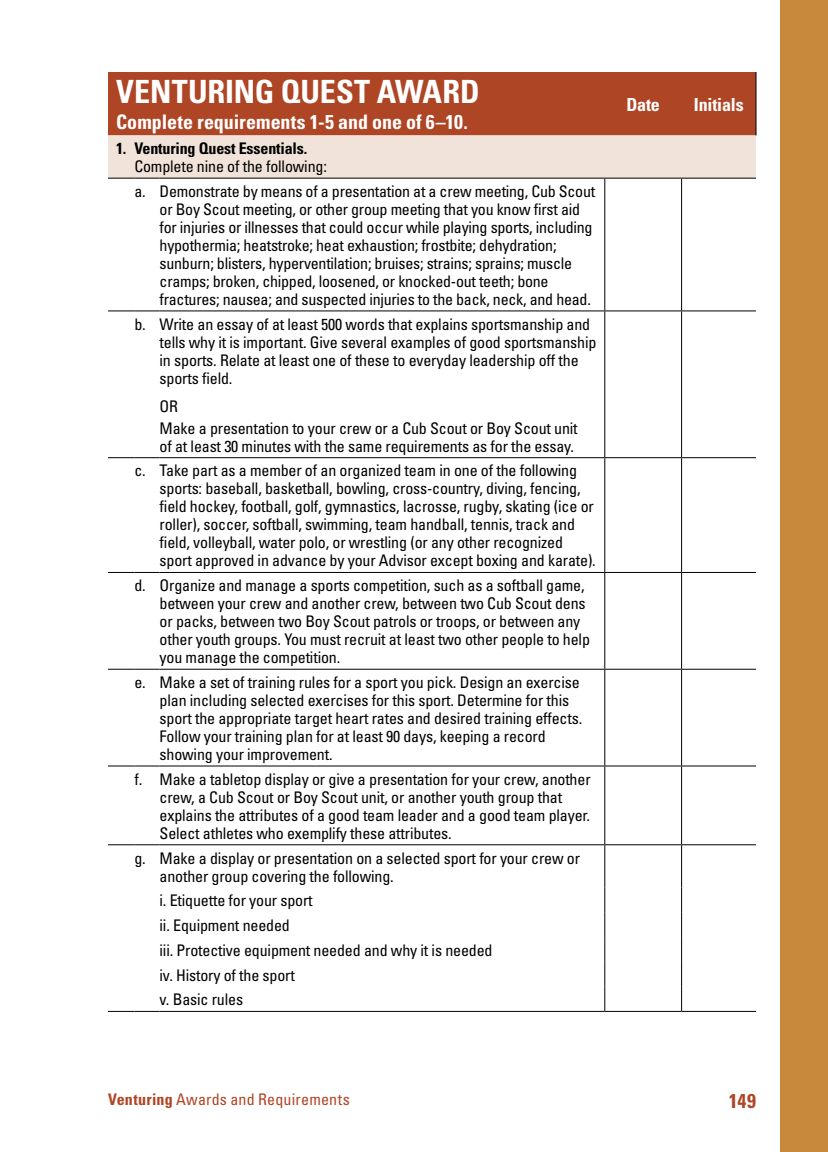
<style>
.page{position:relative;width:828px;height:1152px;background:#fff}
.page>*{position:absolute;margin:0;border:0;box-sizing:border-box;transform-origin:0 0}
.t1{font:700 condensed 32px "Univers";letter-spacing:-.005em;color:#fff}
.t2{font:700 condensed 20px "Univers";color:#fff}
.t3{font:700 condensed 20px "Univers";color:#ae4525}
.t4{font:700 condensed 18px "Univers";letter-spacing:-.01em;color:#fff}
.t5{font:condensed 16px/18px "Univers";letter-spacing:-.01em;color:#000}
.t6{font:condensed 16px "Univers";letter-spacing:.015em;color:#ae4525}
.t7{font:700 condensed 16px "Univers";letter-spacing:-.01em;color:#000}
.s1{font-weight:700}
</style>
<div class="page">
<div style="left:108px;top:72px;width:648px;height:63px;background:#ae4525"></div>
<div style="left:108px;top:135px;width:648px;height:44px;background:#f1e3da"></div>
<hr style="left:160px;top:178px;width:445px;height:1px;background:#000">
<hr style="left:605px;top:178px;width:77px;height:1px;background:#000">
<hr style="left:604px;top:179px;width:1px;height:131px;background:#000">
<hr style="left:682px;top:178px;width:74px;height:1px;background:#000">
<hr style="left:681px;top:179px;width:1px;height:131px;background:#000">
<svg style="left:108px;top:310px;width:52px;height:1px"></svg>
<hr style="left:160px;top:310px;width:445px;height:1px;background:#000">
<hr style="left:605px;top:310px;width:77px;height:1px;background:#000">
<hr style="left:604px;top:311px;width:1px;height:146px;background:#000">
<hr style="left:682px;top:310px;width:74px;height:1px;background:#000">
<hr style="left:681px;top:311px;width:1px;height:146px;background:#000">
<svg style="left:108px;top:457px;width:52px;height:1px"></svg>
<hr style="left:160px;top:457px;width:445px;height:1px;background:#000">
<hr style="left:605px;top:457px;width:77px;height:1px;background:#000">
<hr style="left:604px;top:458px;width:1px;height:114px;background:#000">
<hr style="left:682px;top:457px;width:74px;height:1px;background:#000">
<hr style="left:681px;top:458px;width:1px;height:114px;background:#000">
<svg style="left:108px;top:572px;width:52px;height:1px"></svg>
<hr style="left:160px;top:572px;width:445px;height:1px;background:#000">
<hr style="left:605px;top:572px;width:77px;height:1px;background:#000">
<hr style="left:604px;top:573px;width:1px;height:96px;background:#000">
<hr style="left:682px;top:572px;width:74px;height:1px;background:#000">
<hr style="left:681px;top:573px;width:1px;height:96px;background:#000">
<svg style="left:108px;top:669px;width:52px;height:1px"></svg>
<hr style="left:160px;top:669px;width:445px;height:1px;background:#000">
<hr style="left:605px;top:669px;width:77px;height:1px;background:#000">
<hr style="left:604px;top:670px;width:1px;height:96px;background:#000">
<hr style="left:682px;top:669px;width:74px;height:1px;background:#000">
<hr style="left:681px;top:670px;width:1px;height:96px;background:#000">
<svg style="left:108px;top:766px;width:52px;height:1px"></svg>
<hr style="left:160px;top:766px;width:445px;height:1px;background:#000">
<hr style="left:605px;top:766px;width:77px;height:1px;background:#000">
<hr style="left:604px;top:767px;width:1px;height:77px;background:#000">
<hr style="left:682px;top:766px;width:74px;height:1px;background:#000">
<hr style="left:681px;top:767px;width:1px;height:77px;background:#000">
<svg style="left:108px;top:844px;width:52px;height:1px"></svg>
<hr style="left:160px;top:844px;width:445px;height:1px;background:#000">
<hr style="left:605px;top:844px;width:77px;height:1px;background:#000">
<hr style="left:604px;top:845px;width:1px;height:43px;background:#000">
<hr style="left:682px;top:844px;width:74px;height:1px;background:#000">
<hr style="left:681px;top:845px;width:1px;height:43px;background:#000">
<svg style="left:604px;top:888px;width:1px;height:123px"></svg>
<svg style="left:681px;top:888px;width:1px;height:123px"></svg>
<svg style="left:108px;top:1011px;width:52px;height:1px"></svg>
<hr style="left:160px;top:1011px;width:445px;height:1px;background:#000">
<hr style="left:605px;top:1011px;width:77px;height:1px;background:#000">
<hr style="left:682px;top:1011px;width:74px;height:1px;background:#000">
<hr style="left:756px;top:72px;width:1px;height:63px;background:#000">
<div style="left:780px;top:0;width:48px;height:1152px;background:#c8893b"></div>
<h1 class="t1" style="left:116px;top:72px;width:365px">VENTURING QUEST AWARD</h1>
<p class="t2" style="left:116px;top:110px;width:353px">Complete requirements 1-5 and one of 6–10.</p>
<p class="t7" style="left:116px;top:139px;width:193px">1. Venturing Quest Essentials.</p>
<p class="t5" style="left:134px;top:154px;width:462px;line-height:24.8px">Complete nine of the following:<br>a. Demonstrate by means of a presentation at a crew meeting, Cub Scout</p>
<p class="t5" style="left:160px;top:200px;width:434px">or Boy Scout meeting, or other group meeting that you know first aid for injuries or illnesses that could occur while playing sports, including hypothermia; heatstroke; heat exhaustion; frostbite; dehydration; sunburn; blisters, hyperventilation; bruises; strains; sprains; muscle cramps; broken, chipped, loosened, or knocked-out teeth; bone fractures; nausea; and suspected injuries to the back, neck, and head.</p>
<p class="t5" style="left:160px;top:315px;width:438px;text-indent:-25px">b. Write an essay of at least 500 words that explains sportsmanship and tells why it is important. Give several examples of good sportsmanship in sports. Relate at least one of these to everyday leadership off the sports field.</p>
<p class="t5" style="left:160px;top:395px;width:420px;line-height:22px">OR<br>Make a presentation to your crew or a Cub Scout or Boy Scout unit</p>
<p class="t5" style="left:134px;top:433px;width:444px;line-height:24.8px;text-align:right">of at least 30 minutes with the same requirements as for the essay.<br>c. Take part as a member of an organized team in one of the following</p>
<p class="t5" style="left:160px;top:480px;width:438px">sports: baseball, basketball, bowling, cross-country, diving, fencing, field hockey, football, golf, gymnastics, lacrosse, rugby, skating (ice or roller), soccer, softball, swimming, team handball, tennis, track and field, volleyball, water polo, or wrestling (or any other recognized sport approved in advance by your Advisor except boxing and karate).</p>
<p class="t5" style="left:160px;top:576px;width:432px;text-indent:-25px">d. Organize and manage a sports competition, such as a softball game, between your crew and another crew, between two Cub Scout dens or packs, between two Boy Scout patrols or troops, or between any other youth groups. You must recruit at least two other people to help you manage the competition.</p>
<p class="t5" style="left:160px;top:673px;width:424px;text-indent:-25px">e. Make a set of training rules for a sport you pick. Design an exercise plan including selected exercises for this sport. Determine for this sport the appropriate target heart rates and desired training effects.<br>Follow your training plan for at least 90 days, keeping a record showing your improvement.</p>
<p class="t5" style="left:160px;top:770px;width:433px;text-indent:-25px">f. Make a tabletop display or give a presentation for your crew, another crew, a Cub Scout or Boy Scout unit, or another youth group that explains the attributes of a good team leader and a good team player.<br>Select athletes who exemplify these attributes.</p>
<p class="t5" style="left:160px;top:849px;width:422px;text-indent:-25px">g. Make a display or presentation on a selected sport for your crew or another group covering the following.</p>
<p class="t5" style="left:160px;top:888px;width:334px;line-height:24.8px">i. Etiquette for your sport<br>ii. Equipment needed<br>iii. Protective equipment needed and why it is needed iv. History of the sport<br>v. Basic rules</p>
<p class="t4" style="left:626px;top:93px;width:35px">Date</p>
<p class="t4" style="left:694px;top:93px;width:51px">Initials</p>
<p class="t6" style="left:108px;top:1089px;width:244px"><span class="s1">Venturing</span> Awards and Requirements</p>
<p class="t3" style="left:729px;top:1089px;width:29px">149</p>
</div>
